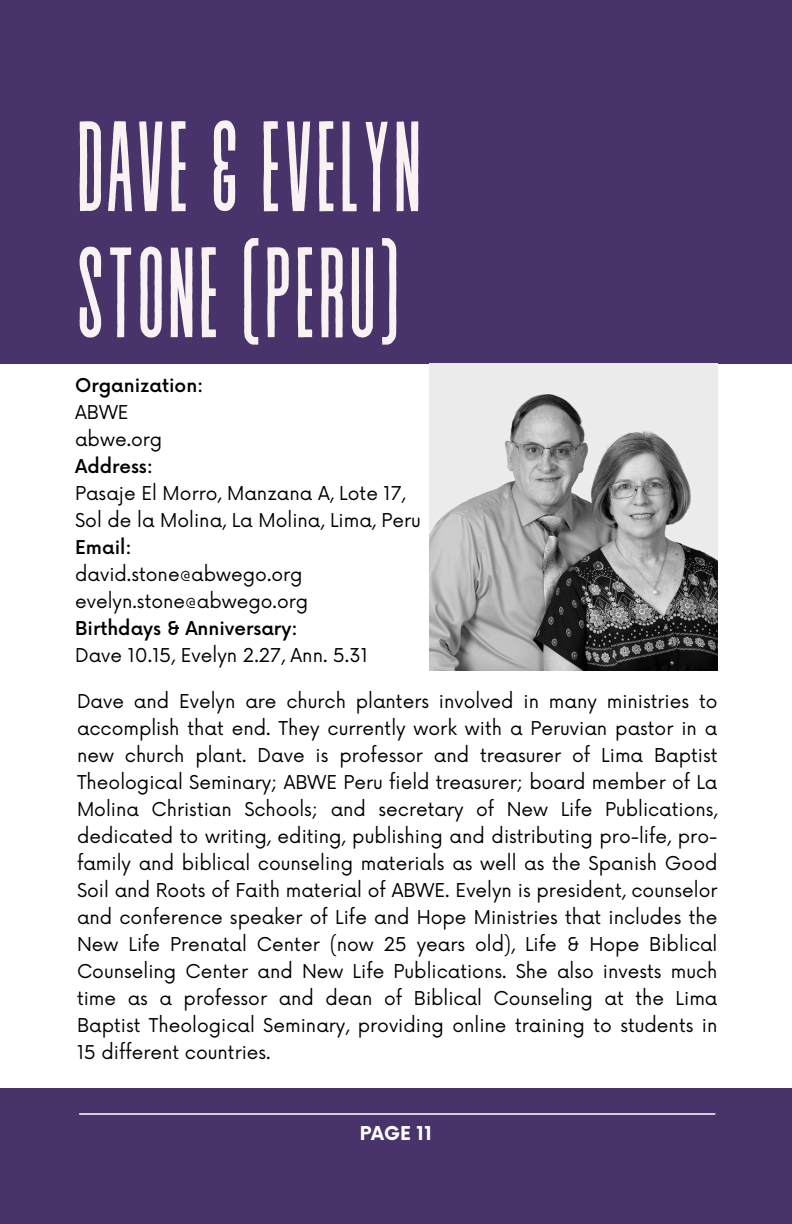
<style>
.page{position:relative;width:792px;height:1224px;background:#fff}
.page>*{position:absolute;margin:0;border:0;box-sizing:border-box;transform-origin:0 0}
.t1{font:128.2px/126px "Revive 80 Tall";color:#f8f3f2}
.t2{font:18.6px/27px "Now";color:#000;text-align:justify}
.t3{font:500 18.6px "Now";color:#000}
.t4{font:700 18.6px "Now";color:#fff}
</style>
<div class="page">
<div style="left:0;top:0;width:792px;height:363px;background:#48336b"></div>
<img style="left:429px;top:363px;width:288px;height:308px">
<div style="left:0;top:1089px;width:792px;height:135px;background:#48336b"></div>
<hr style="left:79px;top:1113px;width:636px;height:2px;background:#fff">
<p class="t1" style="left:75px;top:115px;width:349px">DAVE &amp; EVELYN<br>STONE (PERU)</p>
<p class="t3" style="left:75px;top:376px;width:130px">Organization:</p>
<p class="t2" style="left:75px;top:400px;width:55px">ABWE</p>
<p class="t2" style="left:75px;top:427px;width:89px">abwe.org</p>
<p class="t3" style="left:75px;top:457px;width:80px">Address:</p>
<p class="t2" style="left:75px;top:481px;width:347px">Pasaje El Morro, Manzana A, Lote 17,<br>Sol de la Molina, La Molina, Lima, Peru</p>
<p class="t3" style="left:75px;top:538px;width:58px">Email:</p>
<p class="t2" style="left:75px;top:562px;width:229px">david.stone@abwego.org</p>
<p class="t2" style="left:75px;top:589px;width:235px">evelyn.stone@abwego.org</p>
<p class="t3" style="left:75px;top:619px;width:224px">Birthdays &amp; Anniversary:</p>
<h2 class="t2" style="left:75px;top:643px;width:294px">Dave 10.15, Evelyn 2.27, Ann. 5.31</h2>
<h1 class="t2" style="left:77px;top:689px;width:642px">Dave and Evelyn are church planters involved in many ministries to accomplish that end. They currently work with a Peruvian pastor in a new church plant. Dave is professor and treasurer of Lima Baptist Theological Seminary; ABWE Peru field treasurer; board member of La Molina Christian Schools; and secretary of New Life Publications, dedicated to writing, editing, publishing and distributing pro-life, pro&shy;family and biblical counseling materials as well as the Spanish Good Soil and Roots of Faith material of ABWE. Evelyn is president, counselor and conference speaker of Life and Hope Ministries that includes the New Life Prenatal Center (now 25 years old), Life &amp; Hope Biblical Counseling Center and New Life Publications. She also invests much time as a professor and dean of Biblical Counseling at the Lima Baptist Theological Seminary, providing online training to students in 15 different countries.</h1>
<p class="t4" style="left:360px;top:1123px;width:74px">PAGE 11</p>
</div>
